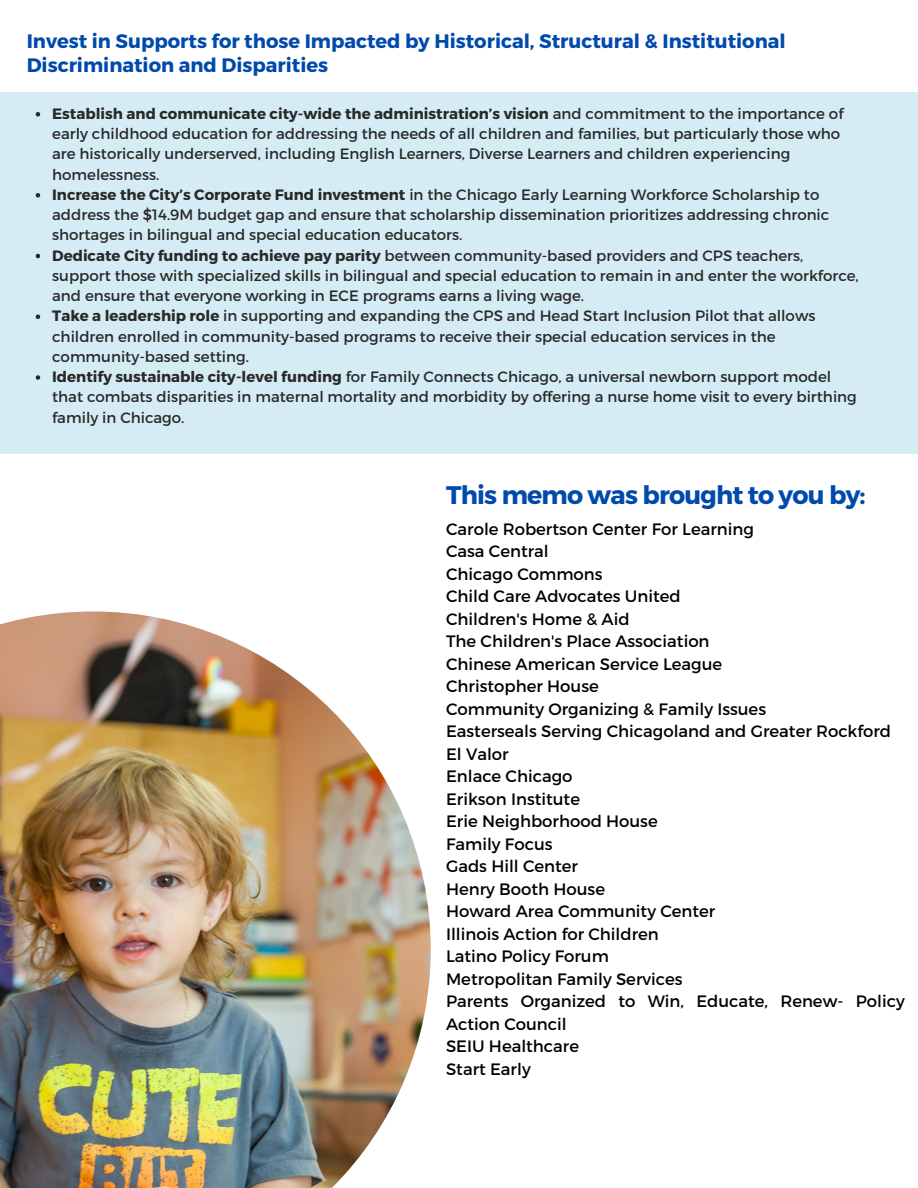
<style>
.page{position:relative;width:918px;height:1188px;background:#fff}
.page>*{position:absolute;margin:0;border:0;box-sizing:border-box;transform-origin:0 0}
.t1{font:700 25.35px "Montserrat";letter-spacing:-.03em;color:#004aad}
.t2{font:700 19.5px/23.7px "Montserrat";color:#004aad}
.t3{font:16.5px/22.5px "Montserrat";color:#000}
.t4{font:15px/20.2px "Montserrat";color:#292929}
.s1{font-weight:700}
</style>
<div class="page">
<div style="left:0;top:92px;width:918px;height:361px;background:#d5ecf4"></div>
<img style="left:0;top:611px;width:431px;height:577px">
<svg style="left:36px;top:112px;width:4px;height:5px"></svg>
<svg style="left:36px;top:193px;width:4px;height:5px"></svg>
<svg style="left:36px;top:254px;width:4px;height:4px"></svg>
<svg style="left:36px;top:315px;width:4px;height:4px"></svg>
<svg style="left:36px;top:375px;width:4px;height:5px"></svg>
<h2 class="t2" style="left:27px;top:28px;width:761px">Invest in Supports for those Impacted by Historical, Structural &amp; Institutional<br>Discrimination and Disparities</h2>
<p class="t4" style="left:52px;top:103px;width:808px"><span class="s1">Establish and communicate city-wide the administration’s vision</span> and commitment to the importance of early childhood education for addressing the needs of all children and families, but particularly those who are historically underserved, including English Learners, Diverse Learners and children experiencing homelessness.<br><span class="s1">Increase the City’s Corporate Fund investment</span> in the Chicago Early Learning Workforce Scholarship to address the $14.9M budget gap and ensure that scholarship dissemination prioritizes addressing chronic shortages in bilingual and special education educators.<br><span class="s1">Dedicate City funding to achieve pay parity</span> between community-based providers and CPS teachers, support those with specialized skills in bilingual and special education to remain in and enter the workforce, and ensure that everyone working in ECE programs earns a living wage.<br><span class="s1">Take a leadership role</span> in supporting and expanding the CPS and Head Start Inclusion Pilot that allows children enrolled in community-based programs to receive their special education services in the community-based setting.<br><span class="s1">Identify sustainable city-level funding</span> for Family Connects Chicago, a universal newborn support model that combats disparities in maternal mortality and morbidity by offering a nurse home visit to every birthing family in Chicago.</p>
<h1 class="t1" style="left:446px;top:479px;width:421px">This memo was brought to you by:</h1>
<p class="t3" style="left:446px;top:517px;width:460px">Carole Robertson Center For Learning<br>Casa Central<br>Chicago Commons<br>Child Care Advocates United<br>Children's Home &amp; Aid<br>The Children's Place Association<br>Chinese American Service League<br>Christopher House<br>Community Organizing &amp; Family Issues<br>Easterseals Serving Chicagoland and Greater Rockford<br>El Valor<br>Enlace Chicago<br>Erikson Institute<br>Erie Neighborhood House<br>Family Focus<br>Gads Hill Center<br>Henry Booth House<br>Howard Area Community Center<br>Illinois Action for Children<br>Latino Policy Forum<br>Metropolitan Family Services<br>Parents Organized to Win, Educate, Renew- Policy<br>Action Council<br>SEIU Healthcare<br>Start Early</p>
</div>
